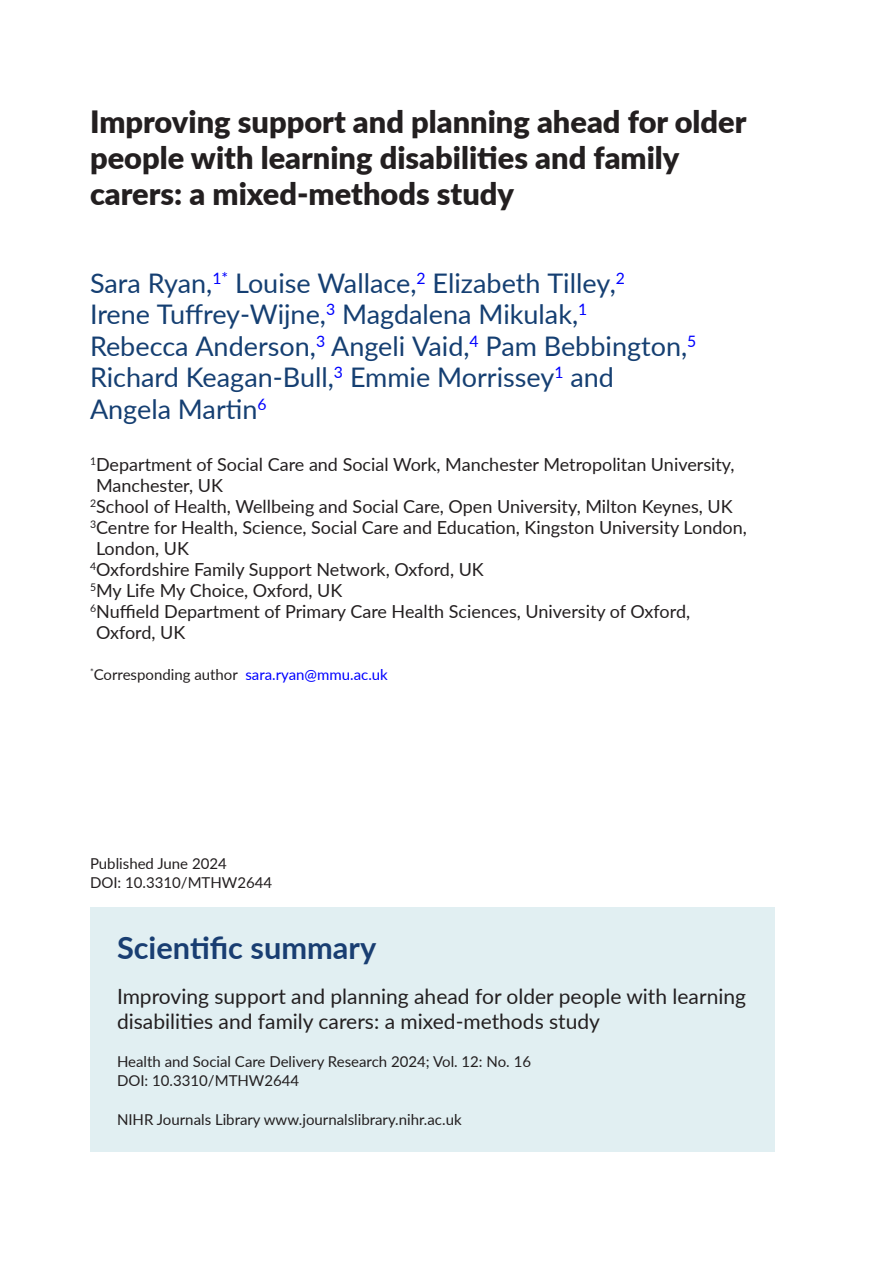
<style>
.page{position:relative;width:893px;height:1263px;background:#fff}
.page>*{position:absolute;margin:0;border:0;box-sizing:border-box;transform-origin:0 0}
.t1{font:900 30.75px/36px "Lato";color:#231f20}
.t2{font:700 30.75px "Lato";color:#193e72}
.t3{font:27px/31.5px "Lato";color:#153f72}
.t4{font:21px/25.2px "Lato";color:#231f20}
.t5{font:18px "Lato";color:#231f20}
.t6{font:15px/19.5px "Lato";color:#231f20}
.s1{color:#00f}
</style>
<div class="page">
<div style="left:90px;top:907px;width:684px;height:245px;background:#e1eff2"></div>
<h1 class="t1" style="left:90px;top:102px;width:658px">Improving support and planning ahead for older people with learning disabilities and family carers: a mixed-methods study</h1>
<h2 class="t3" style="left:90px;top:266px;width:608px">Sara Ryan,<sup>1*</sup> Louise Wallace,<sup>2</sup> Elizabeth Tilley,<sup>2<br></sup>Irene Tuffrey-Wijne,<sup>3</sup> Magdalena Mikulak,<sup>1<br></sup>Rebecca Anderson,<sup>3</sup> Angeli Vaid,<sup>4</sup> Pam Bebbington,<sup>5<br></sup>Richard Keagan-Bull,<sup>3</sup> Emmie Morrissey<sup>1</sup> and Angela Martin<sup>6</sup></h2>
<p class="t5" style="left:90px;top:452px;width:646px"><sup>1</sup>Department of Social Care and Social Work, Manchester Metropolitan University,</p>
<p class="t5" style="left:96px;top:473px;width:128px">Manchester, UK</p>
<p class="t5" style="left:90px;top:494px;width:644px"><sup>2</sup>School of Health, Wellbeing and Social Care, Open University, Milton Keynes, UK</p>
<p class="t5" style="left:90px;top:515px;width:658px"><sup>3</sup>Centre for Health, Science, Social Care and Education, Kingston University London,</p>
<p class="t5" style="left:96px;top:536px;width:95px">London, UK</p>
<p class="t5" style="left:90px;top:557px;width:395px"><sup>4</sup>Oxfordshire Family Support Network, Oxford, UK</p>
<p class="t5" style="left:90px;top:578px;width:254px"><sup>5</sup>My Life My Choice, Oxford, UK</p>
<p class="t5" style="left:90px;top:599px;width:602px"><sup>6</sup>Nuffield Department of Primary Care Health Sciences, University of Oxford,</p>
<p class="t5" style="left:96px;top:620px;width:91px">Oxford, UK</p>
<p class="t6" style="left:90px;top:664px;width:299px"><sup>*</sup>Corresponding author <span class="s1">sara.ryan@mmu.ac.uk</span></p>
<p class="t6" style="left:90px;top:853px;width:184px">Published June 2024<br>DOI: 10.3310/MTHW2644</p>
<h1 class="t2" style="left:117px;top:925px;width:261px">Scientific summary</h1>
<p class="t4" style="left:117px;top:983px;width:631px">Improving support and planning ahead for older people with learning disabilities and family carers: a mixed-methods study</p>
<p class="t6" style="left:117px;top:1051px;width:416px">Health and Social Care Delivery Research 2024; Vol. 12: No. 16<br>DOI: 10.3310/MTHW2644</p>
<p class="t6" style="left:117px;top:1109px;width:346px">NIHR Journals Library www.journalslibrary.nihr.ac.uk</p>
</div>
